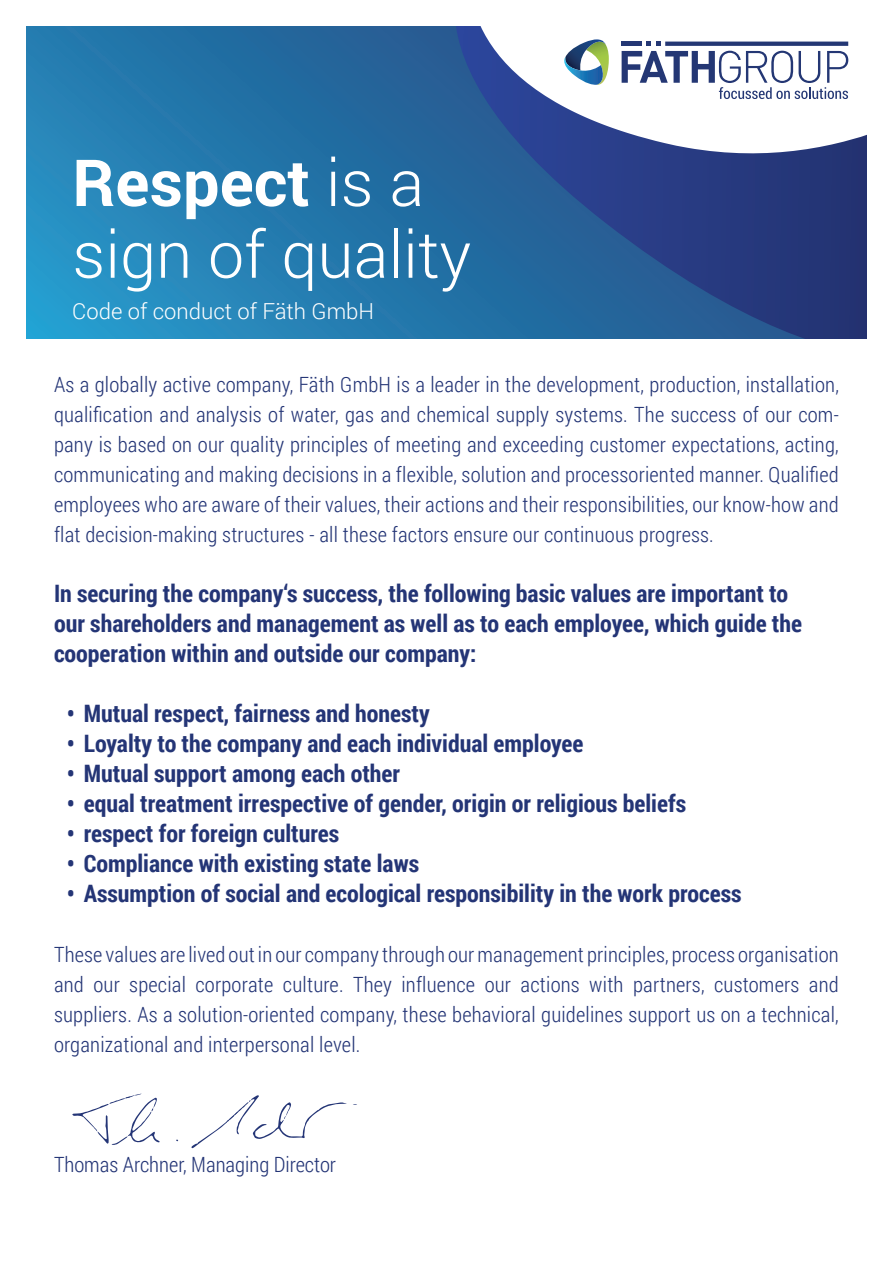
<style>
.page{position:relative;width:893px;height:1263px;background:#fff}
.page>*{position:absolute;margin:0;border:0;box-sizing:border-box;transform-origin:0 0}
.t1{font:300 64.8px/71.7px "Roboto";color:#fff}
.t2{font:700 24px/30px "Roboto Condensed";color:#243576}
.t3{font:300 22.05px "Roboto";color:#fff}
.t4{font:300 21px/30px "Roboto Condensed";letter-spacing:.01em;color:#243576;text-align:justify}
.s1{font-weight:700}
</style>
<div class="page">
<svg style="left:26px;top:26px;width:428px;height:313px;background:#2479ad"></svg>
<svg style="left:454px;top:26px;width:413px;height:313px"></svg>
<svg style="left:191px;top:1095px;width:155px;height:53px"></svg>
<svg style="left:72px;top:1093px;width:88px;height:52px"></svg>
<h1 class="t1" style="left:72px;top:145px;width:400px"><span class="s1">Respect</span> is a sign of quality</h1>
<p class="t3" style="left:72px;top:296px;width:303px">Code of conduct of Fäth GmbH</p>
<p class="t4" style="left:54px;top:369px;width:786px">As a globally active company, Fäth GmbH is a leader in the development, production, installation, qualification and analysis of water, gas and chemical supply systems. The success of our com&shy;pany is based on our quality principles of meeting and exceeding customer expectations, acting, communicating and making decisions in a flexible, solution and processoriented manner. Qualified employees who are aware of their values, their actions and their responsibilities, our know-how and flat decision-making structures - all these factors ensure our continuous progress.</p>
<p class="t2" style="left:54px;top:577px;width:750px">In securing the company‘s success, the following basic values are important to our shareholders and management as well as to each employee, which guide the cooperation within and outside our company:</p>
<p class="t2" style="left:67px;top:697px;width:364px">• Mutual respect, fairness and honesty</p>
<p class="t2" style="left:67px;top:727px;width:518px">• Loyalty to the company and each individual employee</p>
<p class="t2" style="left:67px;top:757px;width:335px">• Mutual support among each other</p>
<p class="t2" style="left:67px;top:787px;width:621px">• equal treatment irrespective of gender, origin or religious beliefs</p>
<p class="t2" style="left:67px;top:817px;width:274px">• respect for foreign cultures</p>
<p class="t2" style="left:67px;top:847px;width:354px">• Compliance with existing state laws</p>
<p class="t2" style="left:67px;top:877px;width:676px">• Assumption of social and ecological responsibility in the work process</p>
<p class="t4" style="left:54px;top:939px;width:786px">These values are lived out in our company through our management principles, process organisation and our special corporate culture. They influence our actions with partners, customers and suppliers. As a solution-oriented company, these behavioral guidelines support us on a technical, organizational and interpersonal level.</p>
<p class="t4" style="left:54px;top:1149px;width:284px">Thomas Archner, Managing Director</p>
</div>
